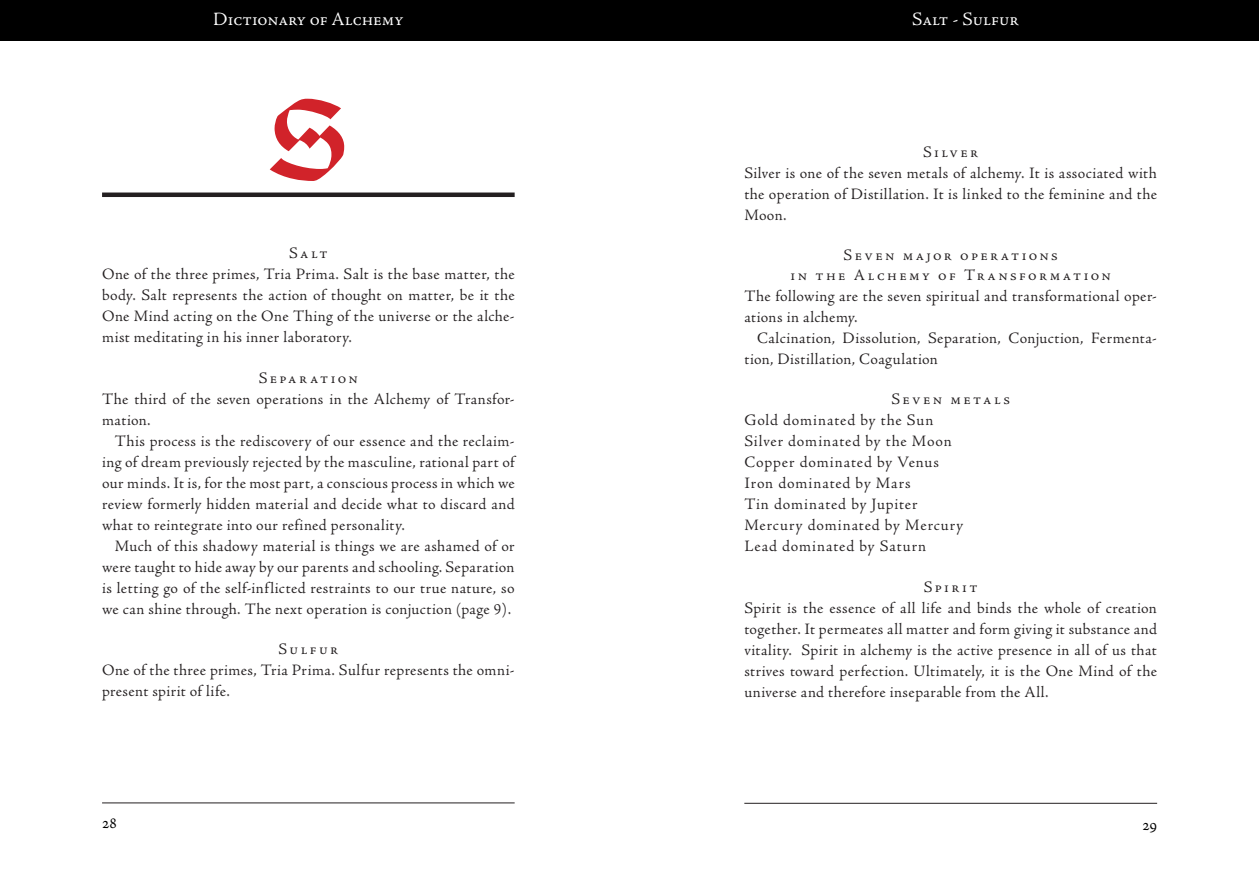
<style>
.page{position:relative;width:1259px;height:893px;background:#fff}
.page>*{position:absolute;margin:0;border:0;box-sizing:border-box;transform-origin:0 0}
.t1{font:121.5px "San Marco";color:#d1232a}
.t2{font:19.5px "Adobe Jenson Regular SC";color:#fff}
.t3{font:18px "Adobe Jenson Regular SC";color:#000}
.t4{font:16.5px/21px "Adobe Jenson";letter-spacing:.03em;color:#231f20;text-align:justify}
.t5{font:16.5px/21px "Adobe Jenson";letter-spacing:.05em;color:#231f20}
.t6{font:16.5px/19.5px "Adobe Jenson Regular SC";letter-spacing:.145em;color:#231f20;text-align:center}
</style>
<div class="page">
<hr style="left:102px;top:802px;width:412px;height:1px;background:#231f20">
<div style="left:0;top:0;width:629px;height:40px;background:#000"></div>
<div style="left:629px;top:0;width:630px;height:40px;background:#000"></div>
<hr style="left:102px;top:193px;width:412px;height:4px;background:#231f20">
<hr style="left:744px;top:803px;width:413px;height:1px;background:#231f20">
<p class="t2" style="left:213px;top:9px;width:192px">Dictionary of Alchemy</p>
<p class="t2" style="left:912px;top:9px;width:108px">Salt - Sulfur</p>
<h1 class="t1" style="left:269px;top:77px;width:80px">S</h1>
<p class="t6" style="left:289px;top:244px;width:40px">Salt</p>
<p class="t4" style="left:102px;top:264px;width:414px">One of the three primes, Tria Prima. Salt is the base matter, the body. Salt represents the action of thought on matter, be it the One Mind acting on the One Thing of the universe or the alche&shy;mist meditating in his inner laboratory.</p>
<p class="t6" style="left:259px;top:368px;width:101px">Separation</p>
<p class="t4" style="left:102px;top:389px;width:414px">The third of the seven operations in the Alchemy of Transfor&shy;mation.</p>
<p class="t4" style="left:102px;top:431px;width:414px;text-indent:13px">This process is the rediscovery of our essence and the reclaim&shy;ing of dream previously rejected by the masculine, rational part of our minds. It is, for the most part, a conscious process in which we review formerly hidden material and decide what to discard and what to reintegrate into our refined personality.</p>
<p class="t4" style="left:102px;top:536px;width:414px;text-indent:13px">Much of this shadowy material is things we are ashamed of or were taught to hide away by our parents and schooling. Separation is letting go of the self-inflicted restraints to our true nature, so we can shine through. The next operation is conjuction (page 9).</p>
<p class="t6" style="left:278px;top:640px;width:61px">Sulfur</p>
<p class="t4" style="left:102px;top:660px;width:414px">One of the three primes, Tria Prima. Sulfur represents the omni&shy;present spirit of life.</p>
<p class="t3" style="left:102px;top:813px;width:16px">28</p>
<p class="t6" style="left:923px;top:142px;width:57px">Silver</p>
<p class="t4" style="left:744px;top:163px;width:414px">Silver is one of the seven metals of alchemy. It is associated with the operation of Distillation. It is linked to the feminine and the Moon.</p>
<p class="t6" style="left:790px;top:246px;width:322px">Seven major operations<br>in the Alchemy of Transformation</p>
<p class="t4" style="left:744px;top:286px;width:414px">The following are the seven spiritual and transformational oper&shy;ations in alchemy.</p>
<p class="t4" style="left:744px;top:328px;width:414px;text-indent:13px">Calcination, Dissolution, Separation, Conjuction, Fermenta&shy;tion, Distillation, Coagulation</p>
<p class="t6" style="left:891px;top:390px;width:120px">Seven metals</p>
<p class="t5" style="left:744px;top:410px;width:220px">Gold dominated by the Sun<br>Silver dominated by the Moon<br>Copper dominated by Venus<br>Iron dominated by Mars<br>Tin dominated by Jupiter<br>Mercury dominated by Mercury<br>Lead dominated by Saturn</p>
<p class="t6" style="left:923px;top:577px;width:55px">Spirit</p>
<p class="t4" style="left:744px;top:598px;width:414px">Spirit is the essence of all life and binds the whole of creation together. It permeates all matter and form giving it substance and vitality. Spirit in alchemy is the active presence in all of us that strives toward perfection. Ultimately, it is the One Mind of the universe and therefore inseparable from the All.</p>
<p class="t3" style="left:1142px;top:815px;width:16px">29</p>
</div>
